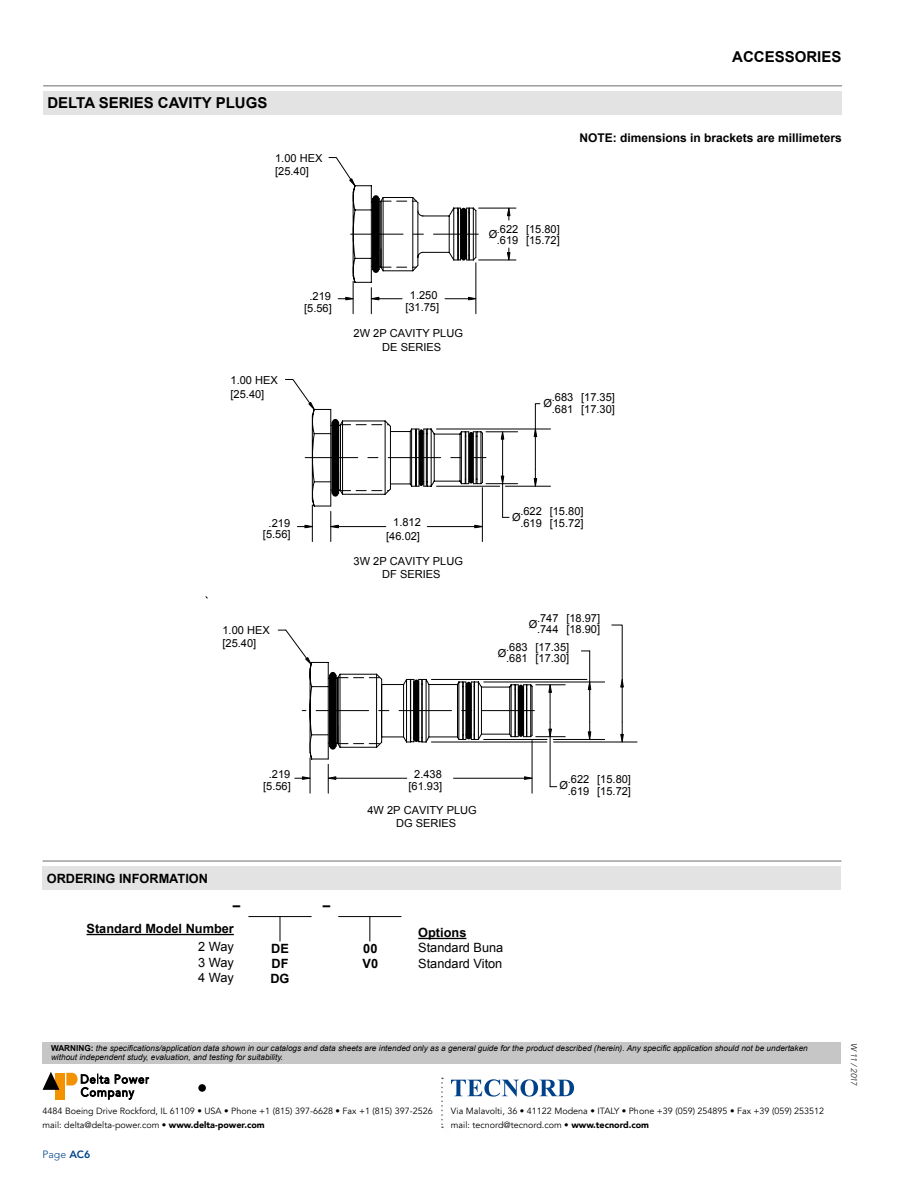
<style>
.page{position:relative;width:918px;height:1188px;background:#fff}
.page>*{position:absolute;margin:0;border:0;box-sizing:border-box;transform-origin:0 0}
.t1{font:italic 16.95px "Arial";color:#000}
.t2{font:700 15px "Arial";color:#000}
.t3{font:700 13.5px "Arial";color:#000}
.t4{font:700 12.75px/15.3px "Arial";color:#000;text-align:justify}
.t5{font:12.75px/15.3px "Arial";color:#000;text-align:justify}
.t6{font:700 12px "Arial";color:#000}
.t7{font:11.25px/13px "Arial";color:#000;text-align:justify}
.t8{font:11.1px/11.6px "Arial";color:#000}
.t9{font:300 10.5px "Avenir LT Std";color:#004289}
.t10{font:9px/13.5px "Avenir";color:#000}
.t11{font:italic 8.25px/9.9px "Arial";color:#000}
.t12{font:italic 300 8.25px "Avenir LT Std";color:#000}
.s1{font-weight:700;font-style:normal}
.s2{font-weight:900}
.s3{font-weight:800}
</style>
<div class="page">
<svg style="left:456px;top:1079px;width:118px;height:18px"></svg>
<svg style="left:441px;top:1078px;width:2px;height:50px"></svg>
<div style="left:43px;top:1043px;width:798px;height:21px;background:#c6c6c6"></div>
<div style="left:55px;top:1073px;width:10px;height:26px;background:#f39200"></div>
<svg style="left:43px;top:1072px;width:16px;height:18px"></svg>
<svg style="left:66px;top:1073px;width:84px;height:27px"></svg>
<div style="left:43px;top:91px;width:799px;height:23px;background:#e3e3e3"></div>
<hr style="left:43px;top:85px;width:799px;height:2px;background:#9d9d9c">
<hr style="left:87px;top:934px;width:147px;height:1px;background:#000">
<hr style="left:248px;top:916px;width:64px;height:1px;background:#000">
<svg style="left:280px;top:917px;width:1px;height:24px"></svg>
<hr style="left:418px;top:938px;width:48px;height:1px;background:#000">
<hr style="left:338px;top:916px;width:63px;height:1px;background:#000">
<svg style="left:369px;top:917px;width:1px;height:24px"></svg>
<div style="left:43px;top:866px;width:798px;height:24px;background:#e3e3e3"></div>
<hr style="left:43px;top:860px;width:798px;height:2px;background:#9d9d9c">
<hr style="left:622px;top:687px;width:1px;height:35px;background:#000">
<hr style="left:589px;top:690px;width:1px;height:32px;background:#000">
<hr style="left:431px;top:679px;width:156px;height:1px;background:#000">
<svg style="left:588px;top:681px;width:3px;height:9px"></svg>
<hr style="left:484px;top:682px;width:121px;height:1px;background:#000">
<hr style="left:589px;top:651px;width:1px;height:31px;background:#000">
<svg style="left:611px;top:624px;width:13px;height:63px"></svg>
<hr style="left:554px;top:742px;width:83px;height:1px;background:#000">
<hr style="left:553px;top:739px;width:52px;height:1px;background:#000">
<svg style="left:588px;top:722px;width:3px;height:17px"></svg>
<svg style="left:620px;top:722px;width:4px;height:21px"></svg>
<svg style="left:285px;top:157px;width:280px;height:636px"></svg>
<svg style="left:205px;top:595px;width:328px;height:165px"></svg>
<hr style="left:418px;top:681px;width:1px;height:59px;background:#000">
<hr style="left:413px;top:682px;width:1px;height:58px;background:#000">
<hr style="left:383px;top:197px;width:30px;height:1px;background:#000">
<hr style="left:383px;top:270px;width:30px;height:1px;background:#000">
<hr style="left:343px;top:421px;width:42px;height:1px;background:#000">
<hr style="left:343px;top:494px;width:42px;height:1px;background:#000">
<hr style="left:412px;top:198px;width:1px;height:73px;background:#000">
<hr style="left:342px;top:421px;width:1px;height:73px;background:#000">
<hr style="left:385px;top:421px;width:1px;height:73px;background:#000">
<hr style="left:383px;top:198px;width:1px;height:73px;background:#000">
<hr style="left:340px;top:674px;width:37px;height:1px;background:#000">
<hr style="left:340px;top:747px;width:37px;height:1px;background:#000">
<hr style="left:340px;top:674px;width:1px;height:73px;background:#000">
<hr style="left:376px;top:674px;width:1px;height:73px;background:#000">
<div style="left:198px;top:1084px;width:8px;height:8px;background:#000;border-radius:50%"></div>
<h2 class="t2" style="left:47px;top:93px;width:222px">DELTA SERIES CAVITY PLUGS</h2>
<h1 class="t1" style="left:41px;top:93px;width:192px">Delta Series Cavity Plugs</h1>
<p class="t8" style="left:275px;top:152px;width:49px">1.00 HEX</p>
<p class="t8" style="left:275px;top:165px;width:35px">[25.40]</p>
<p class="t8" style="left:231px;top:375px;width:49px">1.00 HEX</p>
<p class="t8" style="left:231px;top:388px;width:35px">[25.40]</p>
<p class="t8" style="left:304px;top:290px;width:29px;line-height:12.1px;text-align:center">.219 [5.56]</p>
<p class="t8" style="left:410px;top:289px;width:29px">1.250</p>
<p class="t8" style="left:405px;top:301px;width:35px">[31.75]</p>
<p class="t8" style="left:354px;top:328px;width:111px">2W 2P CAVITY PLUG</p>
<p class="t8" style="left:382px;top:341px;width:60px">DE SERIES</p>
<h2 class="t2" style="left:732px;top:47px;width:111px">ACCESSORIES</h2>
<p class="t6" style="left:580px;top:130px;width:264px">NOTE: dimensions in brackets are millimeters</p>
<p class="t8" style="left:497px;top:224px;width:23px">.622</p>
<p class="t8" style="left:489px;top:229px;width:10px">Ø</p>
<p class="t8" style="left:497px;top:235px;width:23px">.619</p>
<p class="t8" style="left:526px;top:224px;width:35px">[15.80]</p>
<p class="t8" style="left:526px;top:235px;width:35px">[15.72]</p>
<p class="t8" style="left:552px;top:392px;width:23px">.683</p>
<p class="t8" style="left:544px;top:398px;width:10px">Ø</p>
<p class="t8" style="left:552px;top:403px;width:23px">.681</p>
<p class="t8" style="left:581px;top:392px;width:35px">[17.35]</p>
<p class="t8" style="left:581px;top:403px;width:35px">[17.30]</p>
<p class="t8" style="left:269px;top:517px;width:23px">.219</p>
<p class="t8" style="left:263px;top:528px;width:29px">[5.56]</p>
<p class="t8" style="left:393px;top:516px;width:29px">1.812</p>
<p class="t8" style="left:386px;top:530px;width:35px">[46.02]</p>
<p class="t8" style="left:520px;top:506px;width:23px">.622</p>
<p class="t8" style="left:512px;top:511px;width:10px">Ø</p>
<p class="t8" style="left:520px;top:517px;width:23px">.619</p>
<p class="t8" style="left:550px;top:506px;width:35px">[15.80] [15.72]</p>
<p class="t8" style="left:354px;top:555px;width:111px">3W 2P CAVITY PLUG</p>
<p class="t8" style="left:382px;top:569px;width:60px">DF SERIES</p>
<p class="t8" style="left:222px;top:625px;width:49px">1.00 HEX</p>
<p class="t8" style="left:222px;top:638px;width:35px">[25.40]</p>
<p class="t8" style="left:566px;top:612px;width:35px">[18.97] [18.90]</p>
<p class="t8" style="left:537px;top:612px;width:23px">.747</p>
<p class="t8" style="left:529px;top:618px;width:10px">Ø</p>
<p class="t8" style="left:537px;top:624px;width:23px">.744</p>
<p class="t8" style="left:536px;top:653px;width:35px">[17.30]</p>
<p class="t8" style="left:506px;top:641px;width:23px">.683</p>
<p class="t8" style="left:536px;top:641px;width:35px">[17.35]</p>
<p class="t8" style="left:498px;top:647px;width:10px">Ø</p>
<p class="t8" style="left:506px;top:653px;width:23px">.681</p>
<p class="t4" style="left:47px;top:871px;width:163px">ORDERING INFORMATION</p>
<p class="t8" style="left:263px;top:768px;width:29px;line-height:12px;text-align:center">.219 [5.56]</p>
<p class="t8" style="left:414px;top:768px;width:29px">2.438</p>
<p class="t8" style="left:396px;top:818px;width:62px">DG SERIES</p>
<p class="t8" style="left:408px;top:780px;width:35px">[61.93]</p>
<p class="t8" style="left:367px;top:804px;width:111px">4W 2P CAVITY PLUG</p>
<p class="t3" style="left:233px;top:896px;width:9px">–</p>
<p class="t3" style="left:323px;top:896px;width:9px">–</p>
<p class="t4" style="left:270px;top:941px;width:21px">DE DF DG</p>
<p class="t7" style="left:217px;top:904px;width:34px">2 Way 3 Way 4 Way</p>
<p class="t4" style="left:87px;top:921px;width:149px">Standard Model Number</p>
<p class="t5" style="left:198px;top:939px;width:37px">2 Way 3 Way 4 Way</p>
<p class="t4" style="left:363px;top:941px;width:17px">00<br>V0</p>
<p class="t4" style="left:418px;top:925px;width:50px">Options</p>
<p class="t5" style="left:418px;top:940px;width:87px">Standard Buna<br>Standard Viton</p>
<p class="t8" style="left:568px;top:774px;width:23px">.622</p>
<p class="t8" style="left:568px;top:786px;width:23px">.619</p>
<p class="t8" style="left:597px;top:774px;width:35px">[15.80] [15.72]</p>
<p class="t8" style="left:560px;top:780px;width:10px">Ø</p>
<p class="t11" style="left:51px;top:1043px;width:758px"><span class="s1">WARNING:</span> the specifications/application data shown in our catalogs and data sheets are intended only as a general guide for the product described (herein). Any specific application should not be undertaken without independent study, evaluation, and testing for suitability.</p>
<p class="t7" style="left:397px;top:1046px;width:50px">Page 674</p>
<p class="t10" style="left:43px;top:1104px;width:392px">4484 Boeing Drive Rockford, IL 61109 • USA • Phone +1 (815) 397-6628 • Fax +1 (815) 397-2526 mail: delta@delta-power.com • <span class="s2">www.delta-power.com</span></p>
<p class="t9" style="left:43px;top:1148px;width:49px">Page <span class="s3">AC6</span></p>
<p class="t10" style="left:451px;top:1104px;width:375px">Via Malavolti, 36 • 41122 Modena • ITALY • Phone +39 (059) 254895 • Fax +39 (059) 253512 mail: tecnord@tecnord.com • <span class="s2">www.tecnord.com</span></p>
<p class="t12" style="left:859px;top:1043px;width:45px;rotate:90deg">W 11 / 2017</p>
</div>
